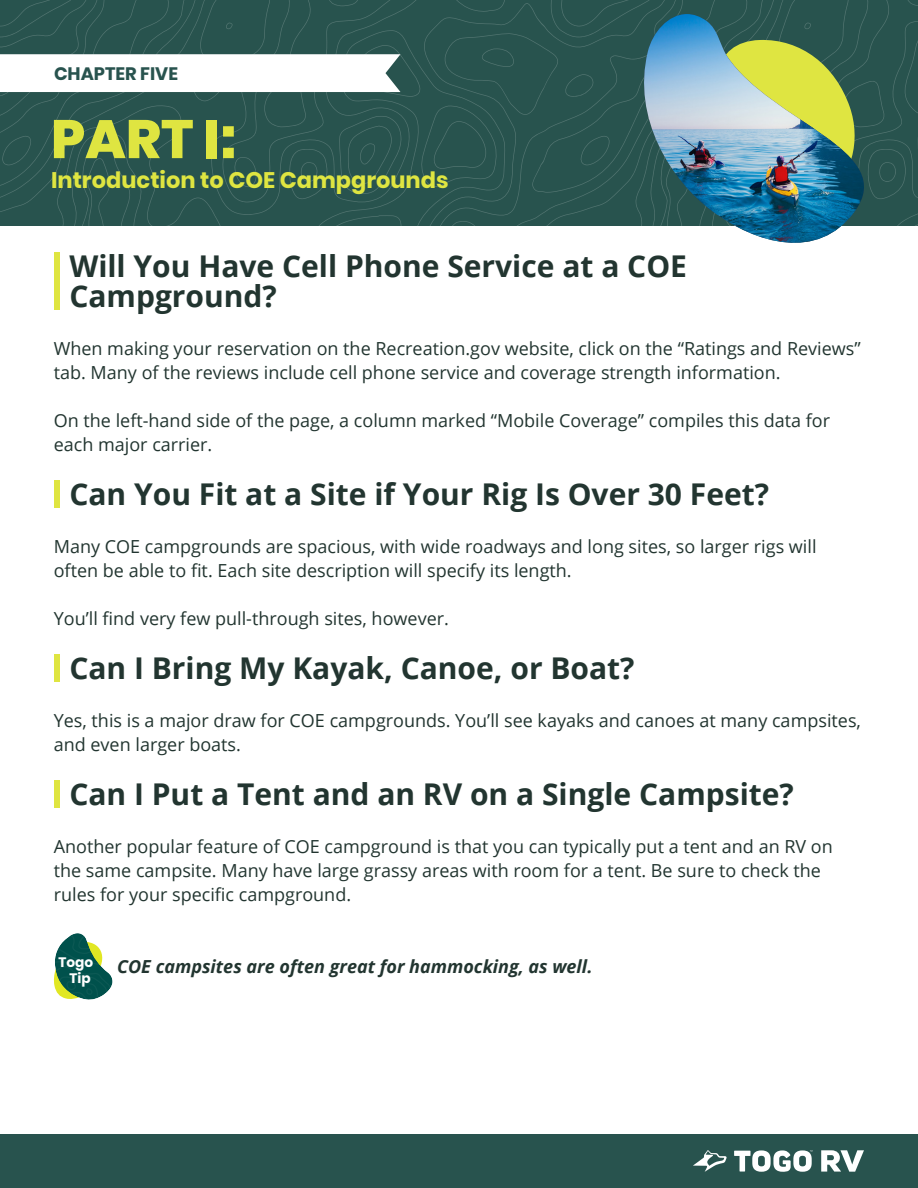
<style>
.page{position:relative;width:918px;height:1188px;background:#fff}
.page>*{position:absolute;margin:0;border:0;box-sizing:border-box;transform-origin:0 0}
.t1{font:800 54px "Poppins";color:#dfe541}
.t2{font:700 30px/30px "Open Sans";color:#223530}
.t3{font:700 22.5px "Poppins";color:#dfe541}
.t4{font:18px/24px "Open Sans";color:#223530}
.t5{font:italic 700 18px "Open Sans";color:#223530}
.t6{font:700 18px "Poppins";color:#28534e}
.t7{font:700 13.65px/16.4px "Poppins";color:#fff;text-align:right}
</style>
<div class="page">
<div style="left:0;top:1134px;width:918px;height:54px;background:#28534e"></div>
<svg style="left:693px;top:1150px;width:34px;height:22px"></svg>
<svg style="left:734px;top:1150px;width:79px;height:22px"></svg>
<svg style="left:821px;top:1150px;width:43px;height:22px"></svg>
<div style="left:54px;top:252px;width:6px;height:58px;background:#dfe541"></div>
<div style="left:54px;top:480px;width:6px;height:28px;background:#dfe541"></div>
<div style="left:54px;top:654px;width:6px;height:28px;background:#dfe541"></div>
<div style="left:54px;top:780px;width:6px;height:28px;background:#dfe541"></div>
<svg style="left:53px;top:933px;width:60px;height:67px"></svg>
<svg style="left:0;top:0;width:918px;height:226px;background:#3f6561"></svg>
<svg style="left:631px;top:1px;width:269px;height:225px;background:#29544f"></svg>
<img style="left:641px;top:14px;width:259px;height:229px">
<p class="t6" style="left:54px;top:63px;width:126px">CHAPTER FIVE</p>
<h1 class="t1" style="left:51px;top:108px;width:187px">PART I:</h1>
<p class="t3" style="left:51px;top:167px;width:399px">Introduction to COE Campgrounds</p>
<h2 class="t2" style="left:69px;top:250px;width:619px">Will You Have Cell Phone Service at a COE<br>Campground?</h2>
<p class="t4" style="left:54px;top:336px;width:809px">When making your reservation on the Recreation.gov website, click on the “Ratings and Reviews” tab. Many of the reviews include cell phone service and coverage strength information.</p>
<p class="t4" style="left:54px;top:408px;width:778px">On the left-hand side of the page, a column marked “Mobile Coverage” compiles this data for each major carrier.</p>
<h2 class="t2" style="left:69px;top:478px;width:701px">Can You Fit at a Site if Your Rig Is Over 30 Feet?</h2>
<p class="t4" style="left:54px;top:534px;width:764px">Many COE campgrounds are spacious, with wide roadways and long sites, so larger rigs will often be able to fit. Each site description will specify its length.</p>
<p class="t4" style="left:54px;top:606px;width:397px">You’ll find very few pull-through sites, however.</p>
<h2 class="t2" style="left:69px;top:652px;width:567px">Can I Bring My Kayak, Canoe, or Boat?</h2>
<p class="t4" style="left:54px;top:708px;width:809px">Yes, this is a major draw for COE campgrounds. You’ll see kayaks and canoes at many campsites, and even larger boats.</p>
<h2 class="t2" style="left:69px;top:778px;width:726px">Can I Put a Tent and an RV on a Single Campsite?</h2>
<p class="t4" style="left:54px;top:834px;width:781px">Another popular feature of COE campground is that you can typically put a tent and an RV on the same campsite. Many have large grassy areas with room for a tent. Be sure to check the rules for your specific campground.</p>
<p class="t7" style="left:59px;top:954px;width:36px">Togo<br>Tip</p>
<p class="t5" style="left:117px;top:954px;width:477px">COE campsites are often great for hammocking, as well.</p>
</div>
